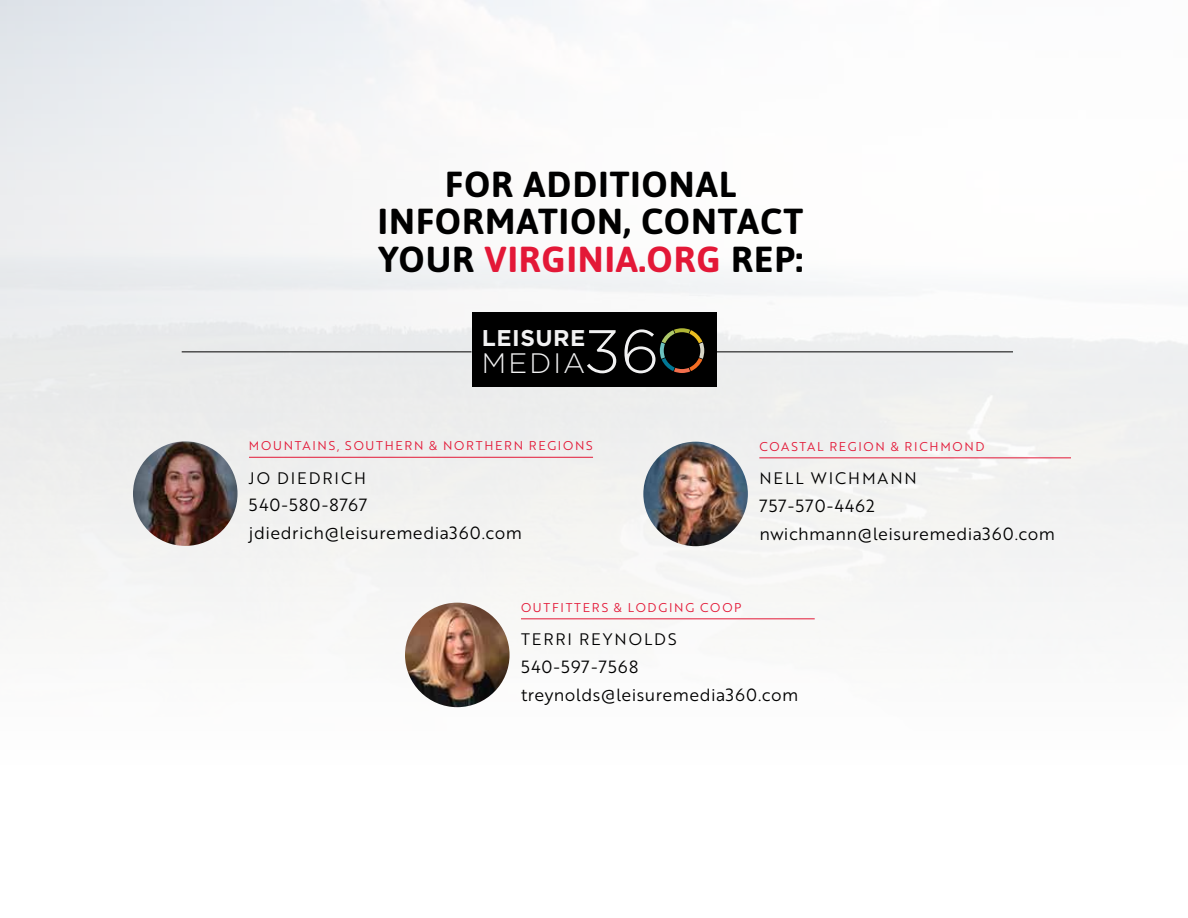
<style>
.page{position:relative;width:1188px;height:918px;background:#fff}
.page>*{position:absolute;margin:0;border:0;box-sizing:border-box;transform-origin:0 0}
.t1{font:700 36px/37.5px "Asap";letter-spacing:.025em;color:#000;text-align:center}
.t2{font:300 28.2px "Gotham";letter-spacing:.075em;color:#f1f1f2}
.t3{font:700 22.8px "Gotham";letter-spacing:.02em;color:#f1f1f2}
.t4{font:17.25px/27.8px "Brother 1816 Book";letter-spacing:.025em;color:#000}
.t5{font:16.2px "Brother 1816 Book";letter-spacing:.12em;color:#000}
.t6{font:12.45px "Brother 1816 Book";letter-spacing:.14em;color:#e31837}
.s1{color:#e31837}
.s2{font-size:60.6px}
</style>
<div class="page">
<img style="left:0;top:0;width:1188px;height:708px">
<img style="left:133px;top:441px;width:105px;height:105px;border-radius:52px">
<hr style="left:249px;top:457px;width:344px;height:1px;background:#e31837">
<img style="left:643px;top:442px;width:105px;height:104px;border-radius:52px">
<hr style="left:759px;top:458px;width:312px;height:1px;background:#e31837">
<img style="left:405px;top:603px;width:105px;height:104px;border-radius:52px">
<hr style="left:521px;top:619px;width:294px;height:1px;background:#e31837">
<div style="left:472px;top:313px;width:244px;height:74px;background:#000"></div>
<svg style="left:660px;top:328px;width:44px;height:45px"></svg>
<hr style="left:182px;top:352px;width:290px;height:1px;background:#000">
<hr style="left:716px;top:352px;width:297px;height:1px;background:#000">
<h1 class="t1" style="left:378px;top:164px;width:427px">FOR ADDITIONAL<br>INFORMATION, CONTACT<br>YOUR <span class="s1">VIRGINIA.ORG</span> REP:</h1>
<h2 class="t2" style="left:482px;top:345px;width:179px">MEDIA<span class="s2">36</span></h2>
<h3 class="t3" style="left:482px;top:323px;width:105px">LEISURE</h3>
<p class="t6" style="left:249px;top:437px;width:345px">MOUNTAINS, SOUTHERN &amp; NORTHERN REGIONS</p>
<p class="t5" style="left:249px;top:466px;width:118px">JO DIEDRICH</p>
<p class="t4" style="left:249px;top:491px;width:275px">540-580-8767 jdiedrich@leisuremedia360.com</p>
<p class="t6" style="left:759px;top:437px;width:227px">COASTAL REGION &amp; RICHMOND</p>
<p class="t5" style="left:759px;top:467px;width:159px">NELL WICHMANN</p>
<p class="t4" style="left:759px;top:491px;width:297px">757-570-4462 nwichmann@leisuremedia360.com</p>
<p class="t6" style="left:521px;top:598px;width:222px">OUTFITTERS &amp; LODGING COOP</p>
<p class="t5" style="left:521px;top:628px;width:157px">TERRI REYNOLDS</p>
<p class="t4" style="left:521px;top:652px;width:279px">540-597-7568 treynolds@leisuremedia360.com</p>
</div>
